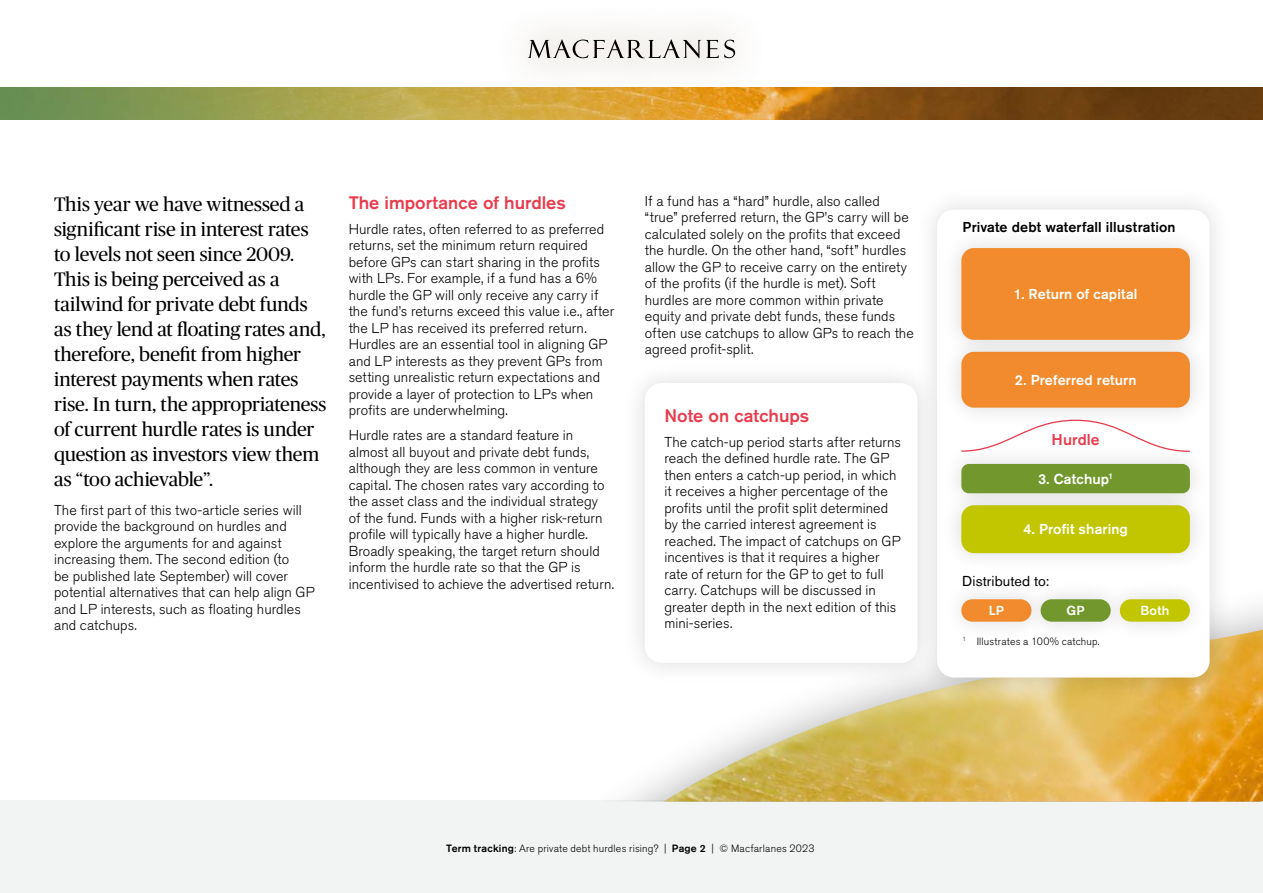
<style>
.page{position:relative;width:1263px;height:893px;background:#fff}
.page>*{position:absolute;margin:0;border:0;box-sizing:border-box;transform-origin:0 0}
.t1{font:19.5px/25px "Publico Headline";letter-spacing:-.01em;color:#000}
.t2{font:500 18px "Akzidenz Grotesk BQ";color:#e83c4e}
.t3{font:500 15.6px "Akzidenz Grotesk BQ";color:#e83c4e}
.t4{font:300 14.25px/16.5px "Akzidenz Grotesk BQ";letter-spacing:.005em;color:#000}
.t5{font:500 14.25px "Akzidenz Grotesk BQ";letter-spacing:.01em;color:#fff}
.t6{font:500 14.25px "Akzidenz Grotesk BQ";letter-spacing:.01em;color:#000}
.t7{font:14.25px "Akzidenz Grotesk BQ";letter-spacing:.01em;color:#000}
.t8{font:500 13.05px "Akzidenz Grotesk BQ";letter-spacing:.015em;color:#fff}
.t9{font:300 10.5px "Akzidenz Grotesk BQ";letter-spacing:.015em;color:#000}
.s1{font-weight:500}
</style>
<div class="page">
<div style="left:0;top:800px;width:1263px;height:93px;background:#f2f3f3"></div>
<div style="left:492px;top:1px;width:280px;height:96px;background:#fcfbfa"></div>
<svg style="left:528px;top:40px;width:207px;height:18px"></svg>
<img style="left:0;top:87px;width:1263px;height:33px">
<div style="left:590px;top:570px;width:673px;height:232px;background:#000;opacity:.31"></div>
<img style="left:663px;top:630px;width:600px;height:172px">
<div style="left:914px;top:186px;width:319px;height:515px;background:#000;opacity:.15"></div>
<div style="left:937px;top:210px;width:272px;height:467px;background:#fff;border-radius:17px"></div>
<div style="left:622px;top:360px;width:319px;height:326px;background:#f6f6f6"></div>
<div style="left:645px;top:383px;width:272px;height:280px;background:#fff;border-radius:17px"></div>
<div style="left:941px;top:485px;width:269px;height:89px;background:#fbfbfb"></div>
<div style="left:961px;top:505px;width:229px;height:48px;background:#c1c600;border-radius:13px"></div>
<div style="left:941px;top:332px;width:269px;height:96px;background:#f8f8f8"></div>
<div style="left:961px;top:352px;width:229px;height:56px;background:#f28b2d;border-radius:13px"></div>
<div style="left:941px;top:228px;width:269px;height:132px;background:#000;opacity:.15"></div>
<div style="left:961px;top:248px;width:229px;height:92px;background:#f28b2d;border-radius:13px"></div>
<div style="left:941px;top:444px;width:269px;height:69px;background:#000;opacity:.15"></div>
<div style="left:961px;top:464px;width:229px;height:29px;background:#72982d;border-radius:8px"></div>
<svg style="left:960px;top:419px;width:231px;height:34px"></svg>
<div style="left:961px;top:599px;width:70px;height:23px;background:#f28b2d;border-radius:11px"></div>
<div style="left:1021px;top:579px;width:109px;height:63px;background:#000;opacity:.15"></div>
<div style="left:1041px;top:599px;width:70px;height:23px;background:#72982d;border-radius:11px"></div>
<div style="left:1100px;top:579px;width:109px;height:63px;background:#000;opacity:.15"></div>
<div style="left:1120px;top:599px;width:70px;height:23px;background:#c1c600;border-radius:11px"></div>
<p class="t1" style="left:54px;top:190px;width:274px">This year we have witnessed a significant rise in interest rates to levels not seen since 2009.<br>This is being perceived as a tailwind for private debt funds as they lend at floating rates and, therefore, benefit from higher interest payments when rates rise. In turn, the appropriateness of current hurdle rates is under question as investors view them as “too achievable”.</p>
<p class="t4" style="left:54px;top:502px;width:262px">The first part of this two-article series will provide the background on hurdles and explore the arguments for and against increasing them. The second edition (to<br>be published late September) will cover potential alternatives that can help align GP and LP interests, such as floating hurdles and catchups.</p>
<p class="t2" style="left:349px;top:191px;width:219px">The importance of hurdles</p>
<p class="t4" style="left:349px;top:221px;width:267px">Hurdle rates, often referred to as preferred returns, set the minimum return required before GPs can start sharing in the profits with LPs. For example, if a fund has a 6% hurdle the GP will only receive any carry if the fund’s returns exceed this value i.e., after the LP has received its preferred return.<br>Hurdles are an essential tool in aligning GP and LP interests as they prevent GPs from setting unrealistic return expectations and provide a layer of protection to LPs when profits are underwhelming.</p>
<p class="t4" style="left:349px;top:427px;width:267px">Hurdle rates are a standard feature in almost all buyout and private debt funds, although they are less common in venture capital. The chosen rates vary according to the asset class and the individual strategy<br>of the fund. Funds with a higher risk-return profile will typically have a higher hurdle.<br>Broadly speaking, the target return should inform the hurdle rate so that the GP is incentivised to achieve the advertised return.</p>
<p class="t4" style="left:645px;top:193px;width:270px">If a fund has a “hard” hurdle, also called “true” preferred return, the GP’s carry will be calculated solely on the profits that exceed the hurdle. On the other hand, “soft” hurdles allow the GP to receive carry on the entirety of the profits (if the hurdle is met). Soft hurdles are more common within private equity and private debt funds, these funds often use catchups to allow GPs to reach the agreed profit-split.</p>
<p class="t2" style="left:664px;top:405px;width:146px">Note on catchups</p>
<p class="t4" style="left:664px;top:434px;width:238px">The catch-up period starts after returns reach the defined hurdle rate. The GP then enters a catch-up period, in which it receives a higher percentage of the profits until the profit split determined by the carried interest agreement is reached. The impact of catchups on GP incentives is that it requires a higher rate of return for the GP to get to full carry. Catchups will be discussed in greater depth in the next edition of this mini-series.</p>
<p class="t6" style="left:963px;top:218px;width:214px">Private debt waterfall illustration</p>
<p class="t5" style="left:1014px;top:286px;width:125px">1. Return of capital</p>
<p class="t5" style="left:1015px;top:371px;width:123px">2. Preferred return</p>
<p class="t3" style="left:1052px;top:430px;width:49px">Hurdle</p>
<p class="t5" style="left:1038px;top:470px;width:77px">3. Catchup<sup>1</sup></p>
<p class="t5" style="left:1023px;top:520px;width:106px">4. Profit sharing</p>
<p class="t7" style="left:962px;top:573px;width:89px">Distributed to:</p>
<p class="t8" style="left:989px;top:602px;width:16px">LP</p>
<p class="t8" style="left:1066px;top:602px;width:20px">GP</p>
<p class="t8" style="left:1140px;top:602px;width:30px">Both</p>
<p class="t9" style="left:963px;top:635px;width:138px"><sup>1</sup> Illustrates a 100% catchup.</p>
<p class="t9" style="left:446px;top:842px;width:370px"><span class="s1">Term tracking</span>: Are private debt hurdles rising? | <span class="s1">Page 2</span> | © Macfarlanes 2023</p>
</div>
